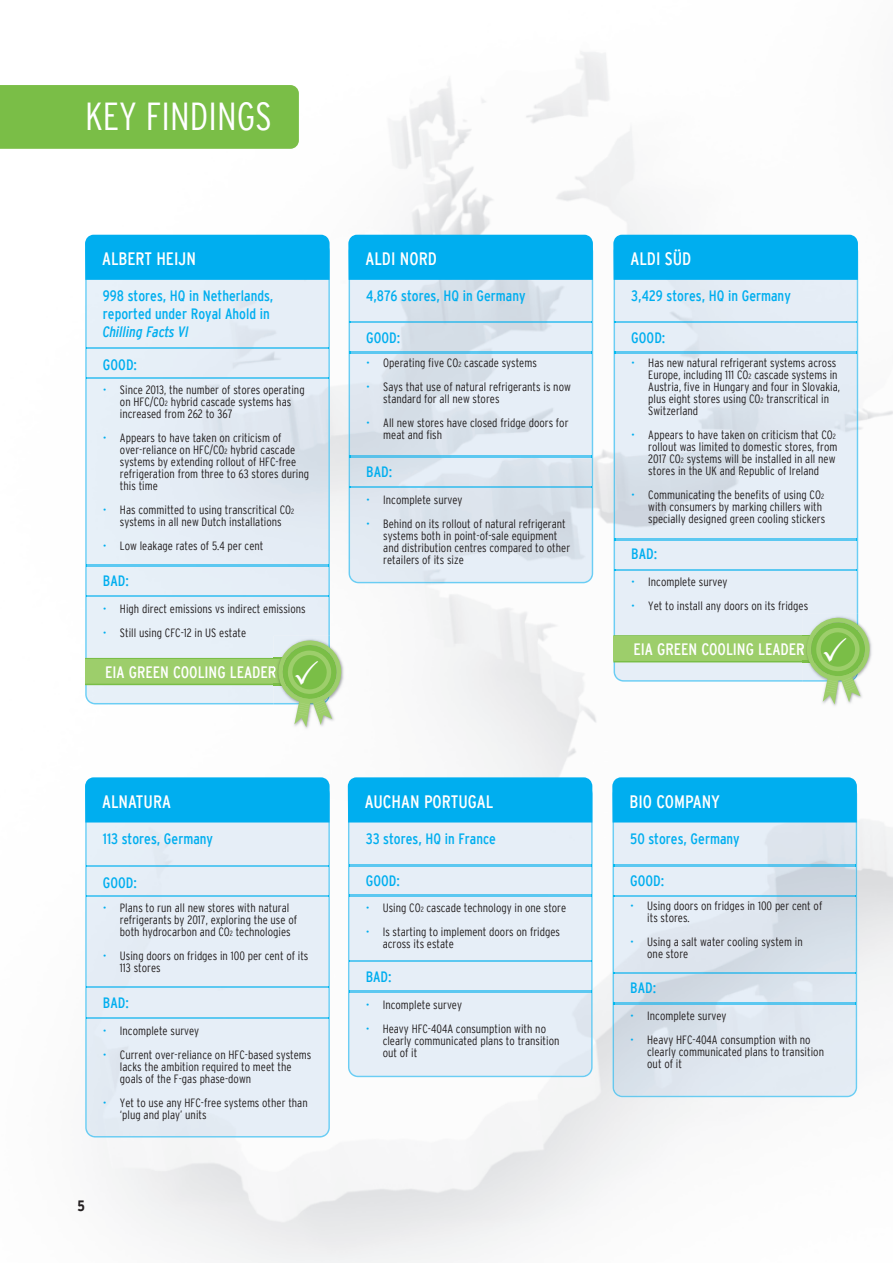
<style>
.page{position:relative;width:893px;height:1263px;background:#fff}
.page>*{position:absolute;margin:0;border:0;box-sizing:border-box;transform-origin:0 0}
.t1{font:300 condensed 39px "Interstate";color:#fff}
.t2{font:condensed 18px "Interstate";color:#fff}
.t3{font:condensed 16.5px "Interstate";color:#fff}
.t4{font:condensed 15px/18px "Interstate";color:#00aeef}
.t5{font:italic condensed 15px "Interstate";color:#00aeef}
.t6{font:700 condensed 15px "Interstate";color:#231f20}
.t7{font:300 condensed 12px/12px "Interstate";color:#231f20}
.s1{color:#00aeef}
.s2{font-size:7.5px}
</style>
<div class="page">
<img style="left:91px;top:51px;width:802px;height:1212px">
<div style="left:0;top:85px;width:299px;height:64px;background:#7abe47"></div>
<img style="left:85px;top:280px;width:245px;height:424px">
<img style="left:87px;top:377px;width:241px;height:2px">
<img style="left:87px;top:347px;width:241px;height:2px">
<img style="left:87px;top:565px;width:241px;height:1px">
<img style="left:87px;top:595px;width:241px;height:2px">
<div style="left:85px;top:235px;width:245px;height:45px;background:#00aeef"></div>
<hr style="left:85px;top:658px;width:224px;height:1px;background:#7abe47">
<div style="left:85px;top:659px;width:232px;height:25px;background:#9dce6b"></div>
<hr style="left:85px;top:684px;width:224px;height:1px;background:#7abe47">
<img style="left:274px;top:636px;width:75px;height:99px">
<img style="left:274px;top:636px;width:54px;height:67px">
<img style="left:274px;top:659px;width:3px;height:25px">
<img style="left:614px;top:280px;width:244px;height:402px">
<img style="left:616px;top:352px;width:241px;height:1px">
<img style="left:616px;top:321px;width:241px;height:2px">
<img style="left:616px;top:539px;width:241px;height:1px">
<img style="left:616px;top:569px;width:241px;height:2px">
<div style="left:613px;top:235px;width:245px;height:45px;background:#00aeef"></div>
<hr style="left:613px;top:635px;width:224px;height:2px;background:#7abe47">
<div style="left:613px;top:636px;width:233px;height:25px;background:#9dce6b"></div>
<hr style="left:613px;top:661px;width:224px;height:1px;background:#7abe47">
<img style="left:802px;top:613px;width:75px;height:99px">
<img style="left:802px;top:613px;width:55px;height:67px">
<img style="left:802px;top:636px;width:3px;height:25px">
<img style="left:349px;top:280px;width:244px;height:303px">
<img style="left:351px;top:352px;width:241px;height:1px">
<img style="left:351px;top:321px;width:241px;height:2px">
<img style="left:351px;top:456px;width:241px;height:1px">
<img style="left:351px;top:486px;width:241px;height:2px">
<div style="left:348px;top:235px;width:245px;height:45px;background:#00aeef"></div>
<div style="left:85px;top:822px;width:245px;height:315px;background:#e6eef7"></div>
<img style="left:87px;top:895px;width:241px;height:2px">
<img style="left:87px;top:865px;width:241px;height:1px">
<img style="left:87px;top:986px;width:241px;height:2px">
<img style="left:87px;top:1017px;width:241px;height:1px">
<div style="left:85px;top:777px;width:245px;height:45px;background:#00aeef"></div>
<div style="left:348px;top:784px;width:245px;height:293px;background:#e6eef7"></div>
<img style="left:350px;top:895px;width:241px;height:1px">
<img style="left:350px;top:864px;width:241px;height:2px">
<img style="left:350px;top:960px;width:241px;height:2px">
<img style="left:350px;top:991px;width:241px;height:1px">
<div style="left:348px;top:777px;width:244px;height:45px;background:#00aeef"></div>
<img style="left:612px;top:822px;width:245px;height:275px">
<img style="left:615px;top:895px;width:241px;height:1px">
<img style="left:615px;top:865px;width:241px;height:1px">
<img style="left:615px;top:972px;width:241px;height:2px">
<img style="left:615px;top:1003px;width:241px;height:1px">
<div style="left:612px;top:777px;width:245px;height:45px;background:#00aeef"></div>
<svg style="left:277px;top:639px;width:65px;height:88px"></svg>
<svg style="left:805px;top:617px;width:66px;height:87px"></svg>
<h1 class="t1" style="left:85px;top:95px;width:188px">KEY FINDINGS</h1>
<h2 class="t2" style="left:102px;top:249px;width:95px">ALBERT HEIJN</h2>
<p class="t4" style="left:103px;top:287px;width:172px">998 stores, HQ in Netherlands, reported under Royal Ahold in</p>
<p class="t5" style="left:103px;top:325px;width:87px">Chilling Facts VI</p>
<p class="t4" style="left:103px;top:356px;width:36px">GOOD:</p>
<p class="t7" style="left:120px;top:384px;width:186px;text-indent:-17px"><span class="s1">•</span> Since 2013, the number of stores operating on HFC/CO<span class="s2">2</span> hybrid cascade systems has increased from 262 to 367</p>
<p class="t7" style="left:120px;top:432px;width:191px;text-indent:-17px"><span class="s1">•</span> Appears to have taken on criticism of over-reliance on HFC/CO<span class="s2">2</span> hybrid cascade systems by extending rollout of HFC-free refrigeration from three to 63 stores during this time</p>
<p class="t7" style="left:103px;top:504px;width:193px;text-align:center"><span class="s1">•</span> Has committed to using transcritical CO<span class="s2">2 </span>systems in all new Dutch installations</p>
<p class="t7" style="left:103px;top:540px;width:162px"><span class="s1">•</span> low leakage rates of 5.4 per cent</p>
<p class="t4" style="left:103px;top:572px;width:27px">BAD:</p>
<p class="t7" style="left:103px;top:603px;width:204px"><span class="s1">•</span> High direct emissions vs indirect emissions</p>
<p class="t7" style="left:103px;top:627px;width:145px"><span class="s1">•</span> Still using CFC-12 in US estate</p>
<h3 class="t3" style="left:105px;top:663px;width:173px">EIA GREEN COOLING LEADER</h3>
<h2 class="t2" style="left:102px;top:792px;width:70px">ALNATURA</h2>
<p class="t4" style="left:103px;top:829px;width:112px">113 stores, Germany</p>
<p class="t4" style="left:103px;top:873px;width:36px">GOOD:</p>
<p class="t7" style="left:120px;top:902px;width:179px;text-indent:-17px"><span class="s1">•</span> Plans to run all new stores with natural refrigerants by 2017, exploring the use of both hydrocarbon and CO<span class="s2">2</span> technologies</p>
<p class="t7" style="left:120px;top:950px;width:190px;text-indent:-17px"><span class="s1">•</span> Using doors on fridges in 100 per cent of its<br>113 stores</p>
<p class="t4" style="left:103px;top:993px;width:27px">BAD:</p>
<p class="t7" style="left:103px;top:1025px;width:98px"><span class="s1">•</span> Incomplete survey</p>
<p class="t7" style="left:120px;top:1049px;width:193px;text-indent:-17px"><span class="s1">•</span> Current over-reliance on HFC-based systems lacks the ambition required to meet the goals of the F-gas phase-down</p>
<p class="t7" style="left:120px;top:1097px;width:189px;text-indent:-17px"><span class="s1">•</span> Yet to use any HFC-free systems other than ‘plug and play’ units</p>
<p class="t6" style="left:77px;top:1197px;width:9px">5</p>
<h2 class="t2" style="left:365px;top:249px;width:73px">ALDI NORD</h2>
<p class="t4" style="left:366px;top:287px;width:161px">4,876 stores, HQ in Germany</p>
<p class="t4" style="left:366px;top:329px;width:36px">GOOD:</p>
<p class="t7" style="left:366px;top:357px;width:172px"><span class="s1">•</span> Operating five CO<span class="s2">2</span> cascade systems</p>
<p class="t7" style="left:383px;top:381px;width:189px;text-indent:-17px"><span class="s1">•</span> Says that use of natural refrigerants is now standard for all new stores</p>
<p class="t7" style="left:383px;top:417px;width:187px;text-indent:-17px"><span class="s1">•</span> All new stores have closed fridge doors for meat and fish</p>
<p class="t4" style="left:366px;top:462px;width:27px">BAD:</p>
<p class="t7" style="left:366px;top:493px;width:98px"><span class="s1">•</span> Incomplete survey</p>
<p class="t7" style="left:383px;top:517px;width:188px;text-indent:-17px"><span class="s1">•</span> Behind on its rollout of natural refrigerant systems both in point-of-sale equipment and distribution centres compared to other retailers of its size</p>
<h2 class="t2" style="left:365px;top:792px;width:130px">AUCHAN PORTUGAL</h2>
<p class="t4" style="left:366px;top:829px;width:132px">33 stores, HQ in France</p>
<p class="t4" style="left:366px;top:872px;width:36px">GOOD:</p>
<p class="t7" style="left:366px;top:901px;width:202px"><span class="s1">•</span> Using CO<span class="s2">2</span> cascade technology in one store</p>
<p class="t7" style="left:383px;top:925px;width:179px;text-indent:-17px"><span class="s1">•</span> Is starting to implement doors on fridges across its estate</p>
<p class="t4" style="left:366px;top:968px;width:27px">BAD:</p>
<p class="t7" style="left:366px;top:999px;width:98px"><span class="s1">•</span> Incomplete survey</p>
<p class="t7" style="left:383px;top:1023px;width:178px;text-indent:-17px"><span class="s1">•</span> Heavy HFC-404A consumption with no clearly communicated plans to transition out of it</p>
<h2 class="t2" style="left:630px;top:249px;width:62px">ALDI SüD</h2>
<p class="t4" style="left:631px;top:287px;width:161px">3,429 stores, HQ in Germany</p>
<p class="t4" style="left:631px;top:329px;width:36px">GOOD:</p>
<p class="t7" style="left:648px;top:357px;width:193px;text-indent:-17px"><span class="s1">•</span> Has new natural refrigerant systems across Europe, including 111 CO<span class="s2">2</span> cascade systems in Austria, five in Hungary and four in Slovakia, plus eight stores using CO<span class="s2">2</span> transcritical in Switzerland</p>
<p class="t7" style="left:648px;top:429px;width:191px;text-indent:-17px"><span class="s1">•</span> Appears to have taken on criticism that CO<span class="s2">2 </span>rollout was limited to domestic stores, from 2017 CO<span class="s2">2</span> systems will be installed in all new stores in the UK and Republic of Ireland</p>
<p class="t7" style="left:648px;top:489px;width:178px;text-indent:-17px"><span class="s1">•</span> Communicating the benefits of using CO<span class="s2">2 </span>with consumers by marking chillers with specially designed green cooling stickers</p>
<p class="t4" style="left:631px;top:545px;width:27px">BAD:</p>
<p class="t7" style="left:631px;top:576px;width:98px"><span class="s1">•</span> Incomplete survey</p>
<p class="t7" style="left:631px;top:600px;width:178px"><span class="s1">•</span> Yet to install any doors on its fridges</p>
<h3 class="t3" style="left:633px;top:640px;width:173px">EIA GREEN COOLING LEADER</h3>
<h2 class="t2" style="left:629px;top:792px;width:92px">BIO COMPANY</h2>
<p class="t4" style="left:630px;top:829px;width:111px">50 stores, Germany</p>
<p class="t4" style="left:630px;top:872px;width:36px">GOOD:</p>
<p class="t7" style="left:647px;top:900px;width:177px;text-indent:-17px"><span class="s1">•</span> Using doors on fridges in 100 per cent of its stores.</p>
<p class="t7" style="left:647px;top:936px;width:157px;text-indent:-17px"><span class="s1">•</span> Using a salt water cooling system in one store</p>
<p class="t4" style="left:630px;top:978px;width:27px">BAD:</p>
<p class="t7" style="left:630px;top:1009px;width:98px"><span class="s1">•</span> Incomplete survey</p>
<p class="t7" style="left:647px;top:1033px;width:178px;text-indent:-17px"><span class="s1">•</span> Heavy HFC-404A consumption with no clearly communicated plans to transition out of it</p>
</div>
